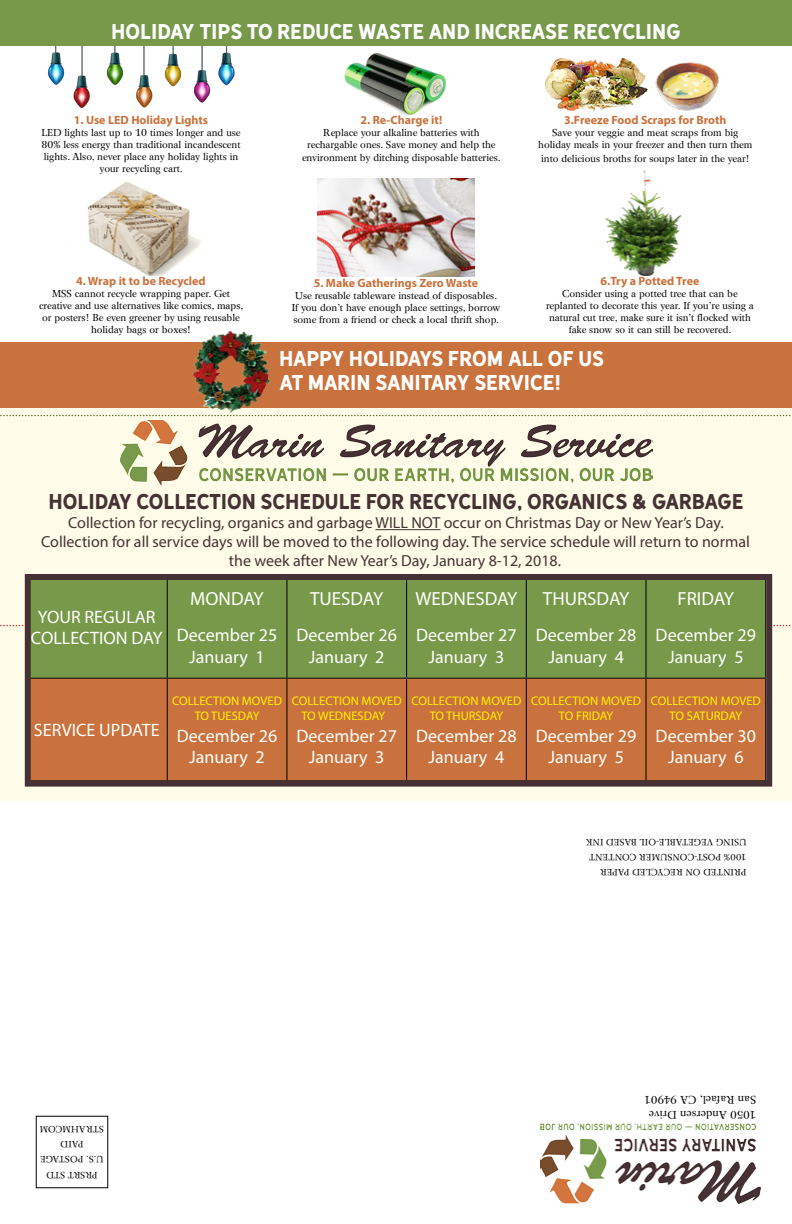
<style>
.page{position:relative;width:792px;height:1224px;background:#fff}
.page>*{position:absolute;margin:0;border:0;box-sizing:border-box;transform-origin:0 0}
.t1{font:20px/24px "Hanley Sans";letter-spacing:-.03em;color:#fff}
.t2{font:20px "Hanley Sans";letter-spacing:-.015em;color:#463234}
.t3{font:19px "Myriad Pro";color:#fff}
.t4{font:18px/21.6px "Myriad Pro";color:#fff;text-align:center}
.t5{font:16px/19.2px "Myriad Pro";color:#463234;text-align:center}
.t6{font:12.5px/15px "Myriad Pro";color:#fff200;text-align:center}
.t7{font:700 12px "Myriad Pro";color:#ca723d}
.t8{font:11px/15.4px "Wilke LT Std";letter-spacing:.01em;color:#000}
.t9{font:10px/12px "Wilke LT Std";color:#000;text-align:center}
.t10{font:9px/15.4px "Wilke LT Std";letter-spacing:.025em;color:#000}
.s1{color:#ca723d}
</style>
<div class="page">
<img style="left:344px;top:52px;width:102px;height:64px">
<img style="left:48px;top:46px;width:187px;height:62px">
<div style="left:0;top:0;width:792px;height:46px;background:#779949"></div>
<div style="left:0;top:408px;width:792px;height:392px;background:#fffde9"></div>
<svg style="left:0;top:415px;width:791px;height:1px"></svg>
<svg style="left:0;top:625px;width:791px;height:1px"></svg>
<div style="left:32px;top:581px;width:733px;height:97px;background:#779949"></div>
<div style="left:32px;top:679px;width:733px;height:101px;background:#ca723d"></div>
<hr style="left:167px;top:576px;width:1px;height:102px;background:#000">
<hr style="left:286px;top:576px;width:1px;height:102px;background:#000">
<hr style="left:406px;top:576px;width:1px;height:102px;background:#000">
<hr style="left:526px;top:576px;width:1px;height:102px;background:#000">
<hr style="left:646px;top:576px;width:1px;height:102px;background:#000">
<hr style="left:26px;top:678px;width:141px;height:1px;background:#000">
<hr style="left:167px;top:678px;width:120px;height:1px;background:#000">
<hr style="left:167px;top:679px;width:1px;height:101px;background:#000">
<hr style="left:287px;top:678px;width:120px;height:1px;background:#000">
<hr style="left:286px;top:679px;width:1px;height:101px;background:#000">
<hr style="left:407px;top:678px;width:119px;height:1px;background:#000">
<hr style="left:406px;top:679px;width:1px;height:101px;background:#000">
<hr style="left:526px;top:678px;width:120px;height:1px;background:#000">
<hr style="left:526px;top:679px;width:1px;height:101px;background:#000">
<hr style="left:646px;top:678px;width:120px;height:1px;background:#000">
<hr style="left:646px;top:679px;width:1px;height:101px;background:#000">
<hr style="left:376px;top:529px;width:64px;height:1px;background:#463234">
<div style="left:25px;top:574px;width:747px;height:213px;border:6px solid #463234"></div>
<img style="left:120px;top:420px;width:533px;height:66px">
<img style="left:541px;top:1123px;width:219px;height:81px">
<img style="left:318px;top:179px;width:156px;height:97px">
<img style="left:87px;top:181px;width:114px;height:95px">
<div style="left:0;top:342px;width:792px;height:66px;background:#ca723d"></div>
<img style="left:190px;top:331px;width:82px;height:84px">
<img style="left:655px;top:62px;width:64px;height:49px">
<img style="left:545px;top:58px;width:103px;height:53px">
<img style="left:605px;top:169px;width:77px;height:106px">
<h1 class="t1" style="left:111px;top:19px;width:571px">HOLIDAY TIPS TO REDUCE WASTE AND INCREASE RECYCLING</h1>
<p class="t7" style="left:74px;top:112px;width:136px">1. Use LED Holiday Lights</p>
<p class="t9" style="left:41px;top:126px;width:201px">LED lights last up to 10 times longer and use 80% less energy than traditional incandescent lights. Also, never place any holiday lights in your recycling cart.</p>
<p class="t7" style="left:361px;top:112px;width:83px">2. Re-Charge it!</p>
<p class="t9" style="left:307px;top:126px;width:190px">Replace your alkaline batteries with rechargable ones. Save money and help the</p>
<p class="t9" style="left:302px;top:151px;width:200px">environment by ditching disposable batteries.</p>
<p class="t7" style="left:564px;top:112px;width:164px">3.Freeze Food Scraps for Broth</p>
<p class="t9" style="left:538px;top:126px;width:216px">Save your veggie and meat scraps from big holiday meals in your freezer and then turn them</p>
<p class="t9" style="left:541px;top:153px;width:210px">into delicious broths for soups later in the year!</p>
<p class="t7" style="left:76px;top:273px;width:131px">4. Wrap it to be Recycled</p>
<p class="t9" style="left:39px;top:288px;width:206px">MSS cannot recycle wrapping paper. Get creative and use alternatives like comics, maps, or posters! Be even greener by using reusable holiday bags or boxes!</p>
<p class="t7" style="left:601px;top:273px;width:100px">6.Try a Potted Tree</p>
<p class="t9" style="left:546px;top:288px;width:209px">Consider using a potted tree that can be replanted to decorate this year. If you’re using a natural cut tree, make sure it isn’t flocked with fake snow so it can still be recovered.</p>
<h1 class="t1" style="left:279px;top:346px;width:327px">HAPPY HOLIDAYS FROM ALL OF US<br>AT MARIN SANITARY SERVICE!</h1>
<p class="t7" style="left:314px;top:275px;width:166px">5. Make Gatherings Zero Waste</p>
<p class="t9" style="left:292px;top:289px;width:210px">Use reusable tableware instead of disposables.<br>If you don’t have enough place settings, borrow some from a friend or check a local thrift shop.</p>
<h1 class="t2" style="left:49px;top:489px;width:696px">HOLIDAY COLLECTION SCHEDULE FOR RECYCLING, ORGANICS &amp; GARBAGE</h1>
<p class="t5" style="left:41px;top:513px;width:710px">Collection for recycling, organics and garbage WILL NOT occur on Christmas Day or New Year’s Day.<br>Collection for all service days will be moved to the following day. The service schedule will return to normal the week after New Year’s Day, January 8-12, 2018.</p>
<h3 class="t4" style="left:31px;top:606px;width:133px">YOUR REGULAR<br>COLLECTION DAY</h3>
<h2 class="t3" style="left:190px;top:587px;width:75px">MONDAY</h2>
<h3 class="t4" style="left:177px;top:624px;width:102px">December 25<br>January 1</h3>
<h2 class="t3" style="left:310px;top:587px;width:75px">TUESDAY</h2>
<h3 class="t4" style="left:297px;top:624px;width:102px">December 26<br>January 2</h3>
<h2 class="t3" style="left:415px;top:587px;width:104px">WEDNESDAY</h2>
<h3 class="t4" style="left:416px;top:624px;width:102px">December 27<br>January 3</h3>
<h2 class="t3" style="left:543px;top:587px;width:88px">THURSDAY</h2>
<h3 class="t4" style="left:536px;top:624px;width:102px">December 28<br>January 4</h3>
<h2 class="t3" style="left:677px;top:587px;width:58px">FRIDAY</h2>
<h3 class="t4" style="left:656px;top:624px;width:102px">December 29<br>January 5</h3>
<h3 class="t4" style="left:34px;top:719px;width:127px">SERVICE UPDATE</h3>
<p class="t6" style="left:172px;top:693px;width:111px">COLLECTION MOVED<br>TO TUESDAY</p>
<h3 class="t4" style="left:177px;top:725px;width:102px">December 26<br>January 2</h3>
<p class="t6" style="left:292px;top:693px;width:111px">COLLECTION MOVED<br>TO WEDNESDAY<span class="s1">Y</span></p>
<h3 class="t4" style="left:297px;top:725px;width:102px">December 27<br>January 3</h3>
<p class="t6" style="left:411px;top:693px;width:111px">COLLECTION MOVED<br>TO THURSDAY</p>
<h3 class="t4" style="left:416px;top:725px;width:102px">December 28<br>January 4</h3>
<p class="t6" style="left:531px;top:693px;width:111px">COLLECTION MOVED<br>TO FRIDAY</p>
<h3 class="t4" style="left:536px;top:725px;width:102px">December 29<br>January 5</h3>
<p class="t6" style="left:651px;top:693px;width:111px">COLLECTION MOVED<br>TO SATURDAY</p>
<h3 class="t4" style="left:656px;top:725px;width:102px">December 30<br>January 6</h3>
<p class="t10" style="left:746px;top:880px;width:162px;rotate:-180deg">PRINTED ON RECYCLED PAPER<br>100% POST-CONSUMER CONTENT<br>USING VEGETABLE-OIL BASED INK</p>
<p class="t10" style="left:104px;top:1183px;width:66px;text-align:center;rotate:-180deg">PRSRT STD<br>U.S. POSTAGE<br>PAID<br>STRAHMCOM</p>
<p class="t8" style="left:756px;top:1123px;width:113px;rotate:-180deg">1050 Andersen Drive<br>San Rafael, CA 94901</p>
</div>
